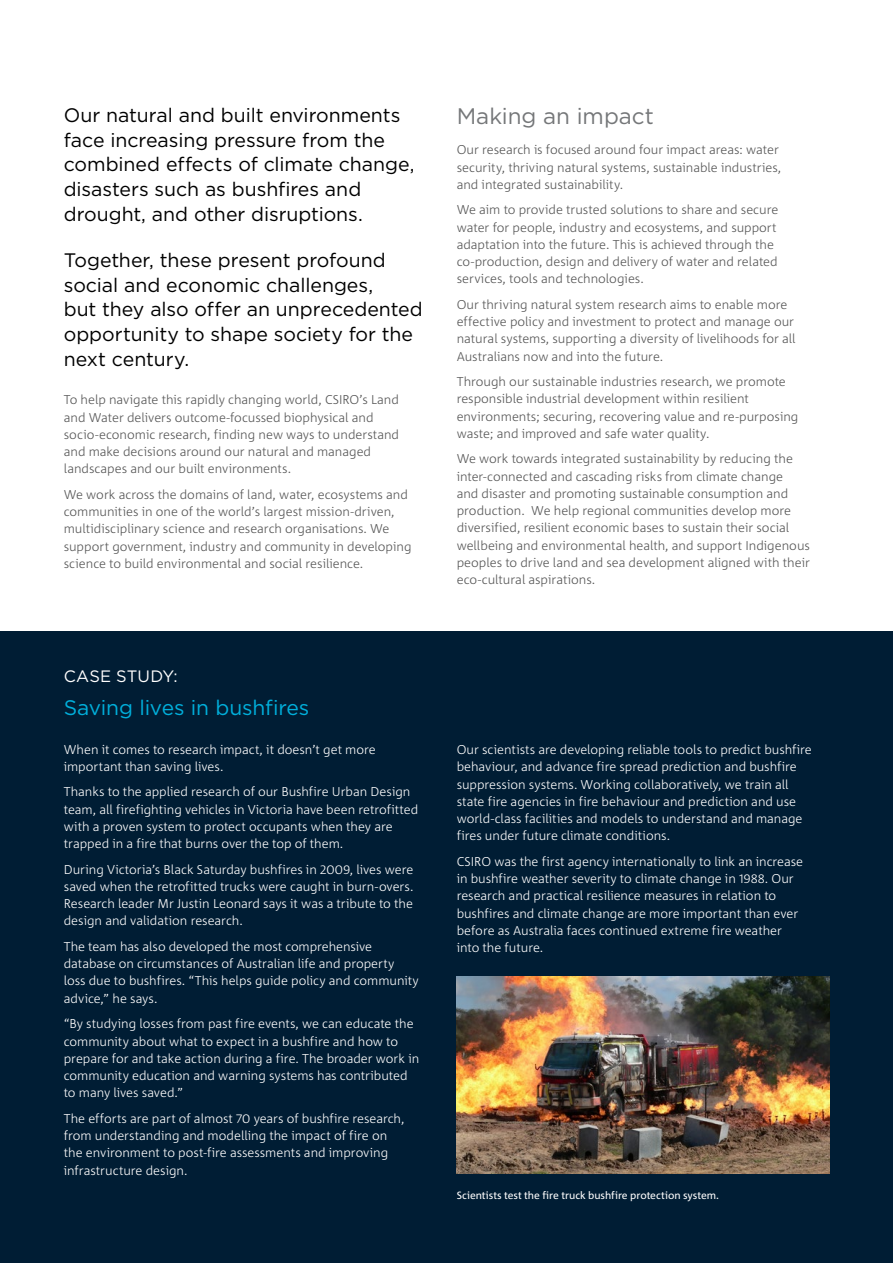
<style>
.page{position:relative;width:893px;height:1263px;background:#fff}
.page>*{position:absolute;margin:0;border:0;box-sizing:border-box;transform-origin:0 0}
.Introduction_A4{font:22.5px "Gotham";color:#757779}
.Introduction_A4-2{font:21px "Gotham";letter-spacing:-.005em;color:#00afdb}
.Introduction_A4-3{font:19.5px/24.8px "Gotham";letter-spacing:-.005em;color:#000}
.Introduction_A4-4{font:16.5px "Gotham";letter-spacing:.01em;color:#fff}
.Body_Copy{font:300 12.75px/17.2px "Corpid C1";letter-spacing:-.005em;color:#555}
.Body_Copy-2{font:300 12.75px/17.2px "Corpid C1";letter-spacing:-.005em;color:#fff}
.t1{font:10.5px "Corpid C1";letter-spacing:-.005em;color:#fff}
</style>
<div class="page">
<div style="left:0;top:631px;width:893px;height:632px;background:#001d34"></div>
<img style="left:457px;top:977px;width:372px;height:196px">
<p class="Introduction_A4-3" style="left:64px;top:102px;width:352px">Our natural and built environments face increasing pressure from the combined effects of climate change, disasters such as bushfires and drought, and other disruptions.</p>
<p class="Introduction_A4-3" style="left:64px;top:247px;width:360px">Together, these present profound social and economic challenges,<br>but they also offer an unprecedented opportunity to shape society for the next century.</p>
<p class="Body_Copy" style="left:64px;top:391px;width:337px">To help navigate this rapidly changing world, CSIRO’s Land and Water delivers outcome-focussed biophysical and socio‑economic research, finding new ways to understand and make decisions around our natural and managed landscapes and our built environments.</p>
<p class="Body_Copy" style="left:64px;top:485px;width:349px">We work across the domains of land, water, ecosystems and communities in one of the world’s largest mission-driven, multidisciplinary science and research organisations. We support government, industry and community in developing science to build environmental and social resilience.</p>
<p class="Introduction_A4-4" style="left:64px;top:665px;width:115px">CASE STUDY:</p>
<p class="Introduction_A4-2" style="left:64px;top:694px;width:247px">Saving lives in bushfires</p>
<p class="Body_Copy-2" style="left:64px;top:740px;width:314px">When it comes to research impact, it doesn’t get more important than saving lives.</p>
<p class="Body_Copy-2" style="left:64px;top:783px;width:356px">Thanks to the applied research of our Bushfire Urban Design team, all firefighting vehicles in Victoria have been retrofitted with a proven system to protect occupants when they are trapped in a fire that burns over the top of them.</p>
<p class="Body_Copy-2" style="left:64px;top:860px;width:351px;text-align:justify">During Victoria’s Black Saturday bushfires in 2009, lives were saved when the retrofitted trucks were caught in burn-overs.<br>Research leader Mr Justin Leonard says it was a tribute to the design and validation research.</p>
<p class="Body_Copy-2" style="left:64px;top:937px;width:357px">The team has also developed the most comprehensive database on circumstances of Australian life and property loss due to bushfires. “This helps guide policy and community advice,” he says.</p>
<p class="Body_Copy-2" style="left:64px;top:1015px;width:357px">“By studying losses from past fire events, we can educate the community about what to expect in a bushfire and how to prepare for and take action during a fire. The broader work in community education and warning systems has contributed to many lives saved.”</p>
<p class="Body_Copy-2" style="left:64px;top:1109px;width:342px">The efforts are part of almost 70 years of bushfire research, from understanding and modelling the impact of fire on the environment to post-fire assessments and improving infrastructure design.</p>
<p class="Introduction_A4" style="left:457px;top:102px;width:199px">Making an impact</p>
<p class="Body_Copy" style="left:457px;top:141px;width:326px">Our research is focused around four impact areas: water security, thriving natural systems, sustainable industries, and integrated sustainability.</p>
<p class="Body_Copy" style="left:457px;top:201px;width:323px">We aim to provide trusted solutions to share and secure water for people, industry and ecosystems, and support adaptation into the future. This is achieved through the co‑production, design and delivery of water and related services, tools and technologies.</p>
<p class="Body_Copy" style="left:457px;top:295px;width:340px">Our thriving natural system research aims to enable more effective policy and investment to protect and manage our natural systems, supporting a diversity of livelihoods for all Australians now and into the future.</p>
<p class="Body_Copy" style="left:457px;top:373px;width:343px">Through our sustainable industries research, we promote responsible industrial development within resilient environments; securing, recovering value and re-purposing waste; and improved and safe water quality.</p>
<p class="Body_Copy" style="left:457px;top:450px;width:355px">We work towards integrated sustainability by reducing the inter‑connected and cascading risks from climate change<br>and disaster and promoting sustainable consumption and production. We help regional communities develop more diversified, resilient economic bases to sustain their social wellbeing and environmental health, and support Indigenous peoples to drive land and sea development aligned with their eco‑cultural aspirations.</p>
<p class="Body_Copy-2" style="left:457px;top:741px;width:357px">Our scientists are developing reliable tools to predict bushfire behaviour, and advance fire spread prediction and bushfire suppression systems. Working collaboratively, we train all state fire agencies in fire behaviour and prediction and use world‑class facilities and models to understand and manage fires under future climate conditions.</p>
<p class="Body_Copy-2" style="left:457px;top:852px;width:348px">CSIRO was the first agency internationally to link an increase in bushfire weather severity to climate change in 1988. Our research and practical resilience measures in relation to bushfires and climate change are more important than ever before as Australia faces continued extreme fire weather into the future.</p>
<p class="t1" style="left:457px;top:1189px;width:264px">Scientists test the fire truck bushfire protection system.</p>
</div>
